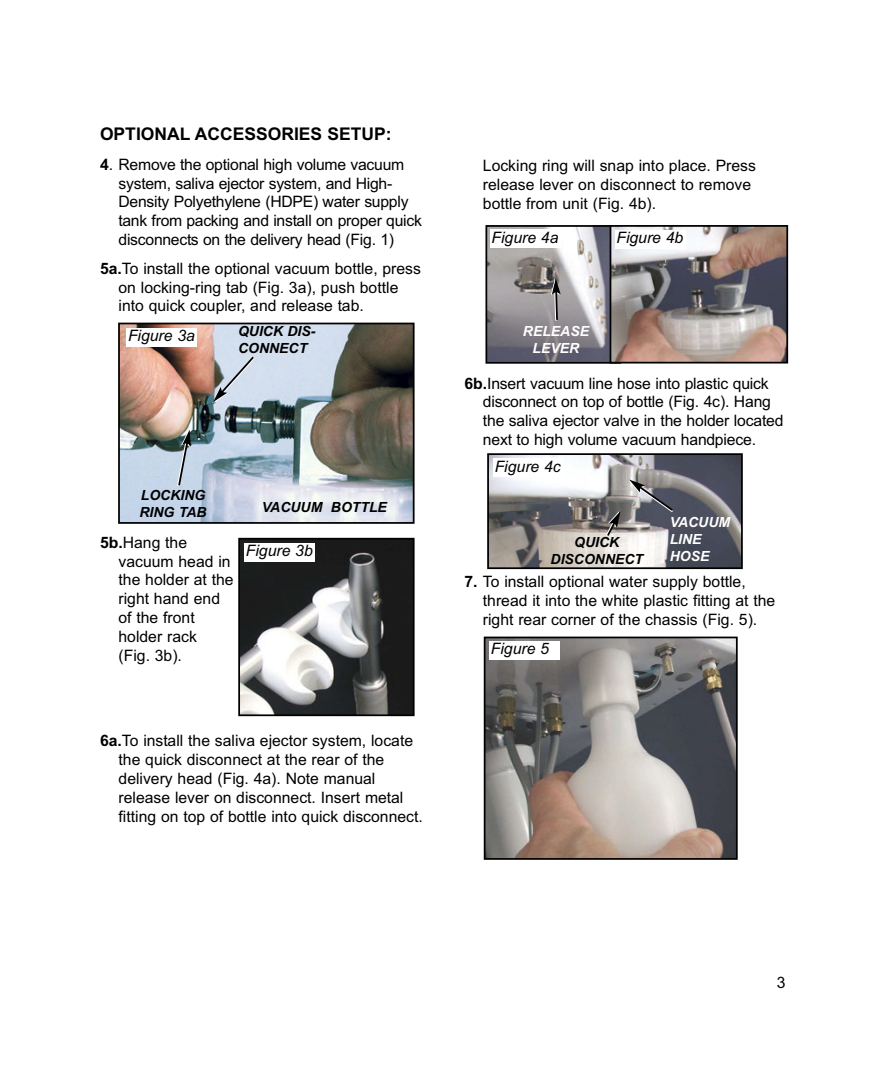
<style>
.page{position:relative;width:882px;height:1071px;background:#fff}
.page>*{position:absolute;margin:0;border:0;box-sizing:border-box;transform-origin:0 0}
.t1{font:700 17.5px "Arial";color:#000}
.t2{font:15.75px/18.9px "Arial";color:#000}
.t3{font:italic 15.75px "Arial";color:#000}
.t4{font:italic 700 14px/16.8px "Arial";color:#000}
.t5{font:italic 700 14px/16.8px "Arial";color:#fff;text-align:center}
.s1{font-weight:700}
</style>
<div class="page">
<img style="left:241px;top:541px;width:171px;height:172px">
<div style="left:238px;top:538px;width:177px;height:178px;border:2px solid #000"></div>
<div style="left:244px;top:543px;width:71px;height:19px;background:#fff"></div>
<img style="left:488px;top:228px;width:122px;height:133px">
<div style="left:485px;top:225px;width:136px;height:139px;border:2px solid #000"></div>
<div style="left:490px;top:229px;width:71px;height:19px;background:#fff"></div>
<svg style="left:551px;top:225px;width:10px;height:97px"></svg>
<img style="left:613px;top:228px;width:172px;height:133px">
<div style="left:610px;top:225px;width:178px;height:139px;border:2px solid #000"></div>
<div style="left:615px;top:230px;width:71px;height:18px;background:#fff"></div>
<img style="left:490px;top:456px;width:250px;height:110px">
<div style="left:487px;top:453px;width:256px;height:116px;border:2px solid #000"></div>
<div style="left:493px;top:459px;width:71px;height:18px;background:#fff"></div>
<svg style="left:604px;top:511px;width:16px;height:27px"></svg>
<svg style="left:629px;top:480px;width:46px;height:34px"></svg>
<img style="left:487px;top:640px;width:248px;height:217px">
<div style="left:484px;top:637px;width:254px;height:223px;border:2px solid #000"></div>
<div style="left:489px;top:641px;width:71px;height:19px;background:#fff"></div>
<img style="left:121px;top:326px;width:291px;height:195px">
<div style="left:118px;top:323px;width:297px;height:201px;border:2px solid #000"></div>
<svg style="left:176px;top:430px;width:15px;height:58px"></svg>
<svg style="left:213px;top:355px;width:44px;height:48px"></svg>
<div style="left:126px;top:328px;width:71px;height:19px;background:#fff"></div>
<p class="t1" style="left:100px;top:124px;width:293px">OPTIONAL ACCESSORIES SETUP:</p>
<p class="t2" style="left:119px;top:155px;width:305px;text-indent:-19px"><span class="s1">4</span>. Remove the optional high volume vacuum system, saliva ejector system, and High-Density Polyethylene (HDPE) water supply tank from packing and install on proper quick disconnects on the delivery head (Fig. 1)</p>
<p class="t2" style="left:119px;top:259px;width:304px;text-indent:-19px"><span class="s1">5a.</span>To install the optional vacuum bottle, press on locking-ring tab (Fig. 3a), push bottle into quick coupler, and release tab.</p>
<p class="t3" style="left:128px;top:327px;width:68px">Figure 3a</p>
<p class="t4" style="left:238px;top:323px;width:79px">QUICK DIS-<br>CONNECT</p>
<p class="t4" style="left:140px;top:487px;width:69px">LOCKING<br>RING TAB</p>
<p class="t4" style="left:262px;top:499px;width:126px">VACUUM BOTTLE</p>
<p class="t2" style="left:119px;top:533px;width:117px;text-indent:-19px"><span class="s1">5b.</span>Hang the vacuum head in the holder at the right hand end of the front holder rack<br>(Fig. 3b).</p>
<p class="t3" style="left:246px;top:541px;width:68px">Figure 3b</p>
<p class="t2" style="left:119px;top:731px;width:306px;text-indent:-19px"><span class="s1">6a.</span>To install the saliva ejector system, locate the quick disconnect at the rear of the delivery head (Fig. 4a). Note manual release lever on disconnect. Insert metal fitting on top of bottle into quick disconnect.</p>
<p class="t2" style="left:483px;top:156px;width:275px">Locking ring will snap into place. Press release lever on disconnect to remove bottle from unit (Fig. 4b).</p>
<p class="t3" style="left:491px;top:228px;width:68px">Figure 4a</p>
<p class="t3" style="left:616px;top:228px;width:68px">Figure 4b</p>
<p class="t5" style="left:523px;top:323px;width:68px">RELEASE<br>LEVER</p>
<p class="t2" style="left:483px;top:374px;width:302px;text-indent:-19px"><span class="s1">6b.</span>Insert vacuum line hose into plastic quick disconnect on top of bottle (Fig. 4c). Hang the saliva ejector valve in the holder located next to high volume vacuum handpiece.</p>
<p class="t3" style="left:495px;top:457px;width:68px">Figure 4c</p>
<p class="t4" style="left:551px;top:534px;width:94px;text-align:center">QUICK<br>DISCONNECT</p>
<p class="t5" style="left:670px;top:514px;width:62px;text-align:left">VACUUM<br>LINE<br>HOSE</p>
<p class="t2" style="left:483px;top:572px;width:294px;text-indent:-19px"><span class="s1">7.</span> To install optional water supply bottle, thread it into the white plastic fitting at the right rear corner of the chassis (Fig. 5).</p>
<p class="t3" style="left:491px;top:640px;width:60px">Figure 5</p>
<p class="t2" style="left:777px;top:973px;width:10px">3</p>
</div>
